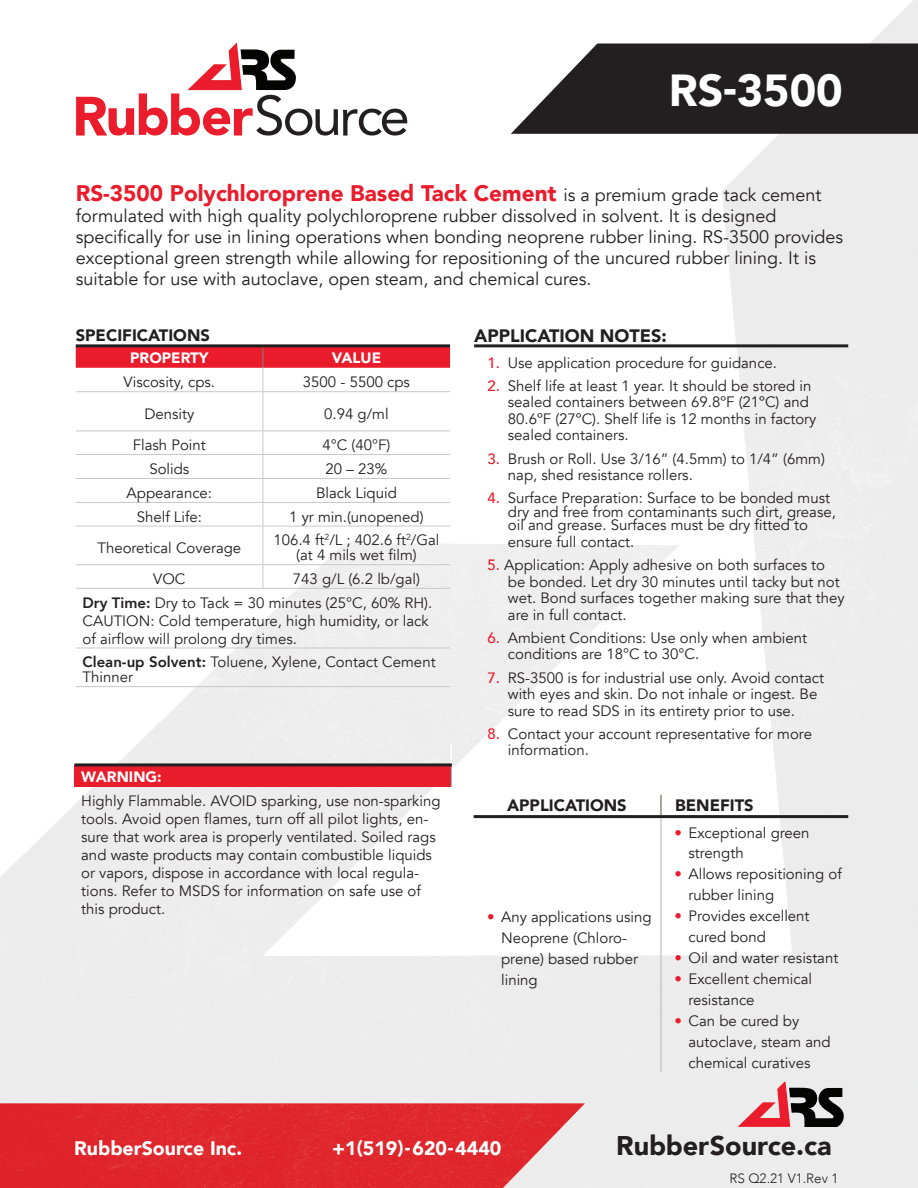
<style>
.page{position:relative;width:918px;height:1188px;background:#fff}
.page>*{position:absolute;margin:0;border:0;box-sizing:border-box;transform-origin:0 0}
.t1{font:900 44.7px "Avenir";color:#fff}
.t2{font:900 27px "Avenir";color:#231f20}
.t3{font:900 22.5px "Avenir";color:#ea1c2b}
.t4{font:900 19.5px "Avenir";color:#fff}
.t5{font:18px/21px "Avenir";color:#231f20}
.t6{font:900 18px "Avenir";color:#231f20}
.t7{font:900 16.5px "Avenir";color:#231f20}
.t8{font:15px/16.5px "Avenir";color:#231f20}
.t9{font:900 15px "Avenir";color:#fff}
.t10{font:300 13.5px "Avenir";color:#231f20}
.s1{font-weight:400;font-size:18px;color:#231f20}
.s2{font-weight:800}
.s3{font-weight:500;color:#ea1c2b}
.s4{color:#ea1c2b}
</style>
<div class="page">
<svg style="left:76px;top:42px;width:331px;height:94px"></svg>
<img style="left:0;top:1103px;width:585px;height:85px">
<svg style="left:511px;top:43px;width:407px;height:91px;background:#3b3839"></svg>
<svg style="left:738px;top:1082px;width:106px;height:45px;background:#a88082"></svg>
<svg style="left:76px;top:347px;width:374px;height:44px"></svg>
<hr style="left:76px;top:391px;width:187px;height:1px;background:#c7c8ca">
<hr style="left:263px;top:391px;width:187px;height:1px;background:#c7c8ca">
<hr style="left:263px;top:392px;width:1px;height:39px;background:#c7c8ca">
<hr style="left:76px;top:431px;width:187px;height:1px;background:#c7c8ca">
<hr style="left:263px;top:431px;width:187px;height:1px;background:#c7c8ca">
<hr style="left:76px;top:454px;width:187px;height:1px;background:#c7c8ca">
<hr style="left:263px;top:454px;width:187px;height:1px;background:#c7c8ca">
<hr style="left:76px;top:478px;width:187px;height:1px;background:#c7c8ca">
<hr style="left:263px;top:478px;width:187px;height:1px;background:#c7c8ca">
<hr style="left:76px;top:502px;width:187px;height:1px;background:#c7c8ca">
<hr style="left:263px;top:502px;width:187px;height:1px;background:#c7c8ca">
<svg style="left:263px;top:431px;width:1px;height:95px"></svg>
<hr style="left:76px;top:526px;width:187px;height:1px;background:#c7c8ca">
<hr style="left:263px;top:526px;width:187px;height:1px;background:#c7c8ca">
<hr style="left:263px;top:526px;width:1px;height:39px;background:#c7c8ca">
<hr style="left:76px;top:564px;width:187px;height:1px;background:#c7c8ca">
<hr style="left:263px;top:564px;width:187px;height:1px;background:#c7c8ca">
<svg style="left:263px;top:565px;width:1px;height:23px"></svg>
<hr style="left:76px;top:588px;width:187px;height:1px;background:#c7c8ca">
<hr style="left:263px;top:588px;width:187px;height:1px;background:#c7c8ca">
<hr style="left:76px;top:648px;width:187px;height:1px;background:#c7c8ca">
<hr style="left:263px;top:648px;width:187px;height:1px;background:#c7c8ca">
<hr style="left:76px;top:686px;width:187px;height:1px;background:#c7c8ca">
<hr style="left:263px;top:686px;width:187px;height:1px;background:#c7c8ca">
<hr style="left:76px;top:344px;width:187px;height:3px;background:#231f20">
<hr style="left:263px;top:344px;width:187px;height:3px;background:#231f20">
<hr style="left:474px;top:815px;width:187px;height:3px;background:#231f20">
<hr style="left:661px;top:815px;width:187px;height:3px;background:#231f20">
<hr style="left:660px;top:795px;width:2px;height:20px;background:#8f8680">
<hr style="left:661px;top:818px;width:1px;height:254px;background:#b8b2ae">
<hr style="left:474px;top:344px;width:374px;height:3px;background:#231f20">
<div style="left:74px;top:765px;width:377px;height:22px;background:#ea1c2b"></div>
<svg style="left:451px;top:766px;width:1px;height:21px"></svg>
<hr style="left:74px;top:763px;width:378px;height:3px;background:#231f20">
<p class="t1" style="left:669px;top:52px;width:175px">RS-3500</p>
<p class="t3" style="left:76px;top:173px;width:747px">RS-3500 Polychloroprene Based Tack Cement <span class="s1">is a premium grade tack cement</span></p>
<p class="t5" style="left:76px;top:205px;width:769px">formulated with high quality polychloroprene rubber dissolved in solvent. It is designed specifically for use in lining operations when bonding neoprene rubber lining. RS-3500 provides exceptional green strength while allowing for repositioning of the uncured rubber lining. It is suitable for use with autoclave, open steam, and chemical cures.</p>
<p class="t7" style="left:76px;top:321px;width:136px">SPECIFICATIONS</p>
<p class="t9" style="left:130px;top:345px;width:80px">PROPERTY</p>
<p class="t9" style="left:332px;top:345px;width:51px">VALUE</p>
<p class="t8" style="left:124px;top:374px;width:93px">Viscosity, cps.</p>
<p class="t8" style="left:303px;top:374px;width:109px">3500 - 5500 cps</p>
<p class="t8" style="left:144px;top:406px;width:51px">Density</p>
<p class="t8" style="left:324px;top:406px;width:66px">0.94 g/ml</p>
<p class="t8" style="left:133px;top:437px;width:75px">Flash Point</p>
<p class="t8" style="left:323px;top:437px;width:69px">4°C (40°F)</p>
<p class="t8" style="left:149px;top:461px;width:41px">Solids</p>
<p class="t8" style="left:326px;top:461px;width:63px">20 – 23%</p>
<p class="t8" style="left:127px;top:485px;width:87px">Appearance:</p>
<p class="t8" style="left:316px;top:485px;width:82px">Black Liquid</p>
<p class="t8" style="left:137px;top:509px;width:67px">Shelf Life:</p>
<p class="t8" style="left:289px;top:509px;width:136px">1 yr min.(unopened)</p>
<p class="t8" style="left:97px;top:540px;width:145px">Theoretical Coverage</p>
<p class="t8" style="left:273px;top:533px;width:168px;line-height:15px;text-align:center">106.4 ft<sup>2</sup>/L ; 402.6 ft<sup>2</sup>/Gal (at 4 mils wet film)</p>
<p class="t8" style="left:153px;top:571px;width:34px">VOC</p>
<p class="t8" style="left:293px;top:571px;width:129px">743 g/L (6.2 lb/gal)</p>
<p class="t8" style="left:83px;top:595px;width:351px"><span class="s2">Dry Time:</span> Dry to Tack = 30 minutes (25°C, 60% RH).</p>
<p class="t8" style="left:83px;top:612px;width:348px;line-height:18px">CAUTION: Cold temperature, high humidity, or lack of airflow will prolong dry times.</p>
<p class="t8" style="left:83px;top:655px;width:355px;line-height:15px"><span class="s2">Clean-up Solvent:</span> Toluene, Xylene, Contact Cement<br>Thinner</p>
<p class="t9" style="left:81px;top:764px;width:82px">WARNING:</p>
<p class="t8" style="left:81px;top:792px;width:361px;line-height:18px">Highly Flammable. AVOID sparking, use non-sparking tools. Avoid open flames, turn off all pilot lights, en&shy;sure that work area is properly ventilated. Soiled rags and waste products may contain combustible liquids or vapors, dispose in accordance with local regula&shy;tions. Refer to MSDS for information on safe use of this product.</p>
<p class="t6" style="left:474px;top:320px;width:194px">APPLICATION NOTES:</p>
<p class="t8" style="left:488px;top:354px;width:291px"><span class="s3">1.</span> Use application procedure for guidance.</p>
<p class="t8" style="left:508px;top:378px;width:310px;text-indent:-20px"><span class="s3">2.</span> Shelf life at least 1 year. It should be stored in sealed containers between 69.8ºF (21ºC) and 80.6ºF (27ºC). Shelf life is 12 months in factory sealed containers.</p>
<p class="t8" style="left:508px;top:450px;width:319px;text-indent:-20px"><span class="s3">3.</span> Brush or Roll. Use 3/16” (4.5mm) to 1/4” (6mm) nap, shed resistance rollers.</p>
<p class="t8" style="left:508px;top:492px;width:330px;line-height:13.5px;text-indent:-20px"><span class="s3">4.</span> Surface Preparation: Surface to be bonded must dry and free from contaminants such dirt, grease, oil and grease. Surfaces must be dry fitted to</p>
<p class="t8" style="left:508px;top:534px;width:128px">ensure full contact.</p>
<p class="t8" style="left:508px;top:557px;width:338px;text-indent:-20px"><span class="s3">5.</span> Application: Apply adhesive on both surfaces to be bonded. Let dry 30 minutes until tacky but not wet. Bond surfaces together making sure that they are in full contact.</p>
<p class="t8" style="left:508px;top:630px;width:301px;text-indent:-20px"><span class="s3">6.</span> Ambient Conditions: Use only when ambient conditions are 18°C to 30°C.</p>
<p class="t8" style="left:508px;top:669px;width:318px;text-indent:-20px"><span class="s3">7.</span> RS-3500 is for industrial use only. Avoid contact with eyes and skin. Do not inhale or ingest. Be sure to read SDS in its entirety prior to use.</p>
<p class="t8" style="left:508px;top:726px;width:306px;text-indent:-20px"><span class="s3">8.</span> Contact your account representative for more information.</p>
<p class="t7" style="left:507px;top:791px;width:121px">APPLICATIONS</p>
<p class="t7" style="left:675px;top:791px;width:80px">BENEFITS</p>
<p class="t8" style="left:501px;top:906px;width:152px;line-height:21px;text-indent:-14px"><span class="s4">•</span> Any applications using<br>Neoprene (Chloro&shy;prene) based rubber lining</p>
<p class="t8" style="left:688px;top:824px;width:123px;line-height:19.5px;text-indent:-14px"><span class="s4">•</span> Exceptional green strength</p>
<p class="t8" style="left:688px;top:863px;width:155px;line-height:21px;text-indent:-14px"><span class="s4">•</span> Allows repositioning of rubber lining</p>
<p class="t8" style="left:688px;top:905px;width:123px;line-height:21px;text-indent:-14px"><span class="s4">•</span> Provides excellent cured bond</p>
<p class="t8" style="left:674px;top:950px;width:165px"><span class="s4">•</span> Oil and water resistant</p>
<p class="t8" style="left:688px;top:968px;width:125px;line-height:21px;text-indent:-14px"><span class="s4">•</span> Excellent chemical resistance</p>
<p class="t8" style="left:688px;top:1010px;width:144px;line-height:21px;text-indent:-14px"><span class="s4">•</span> Can be cured by autoclave, steam and chemical curatives</p>
<p class="t4" style="left:74px;top:1132px;width:169px">RubberSource Inc.</p>
<p class="t4" style="left:332px;top:1132px;width:171px">+1(519)-620-4440</p>
<p class="t2" style="left:616px;top:1123px;width:217px">RubberSource.ca</p>
<p class="t10" style="left:729px;top:1170px;width:111px">RS Q2.21 V1.Rev 1</p>
</div>
